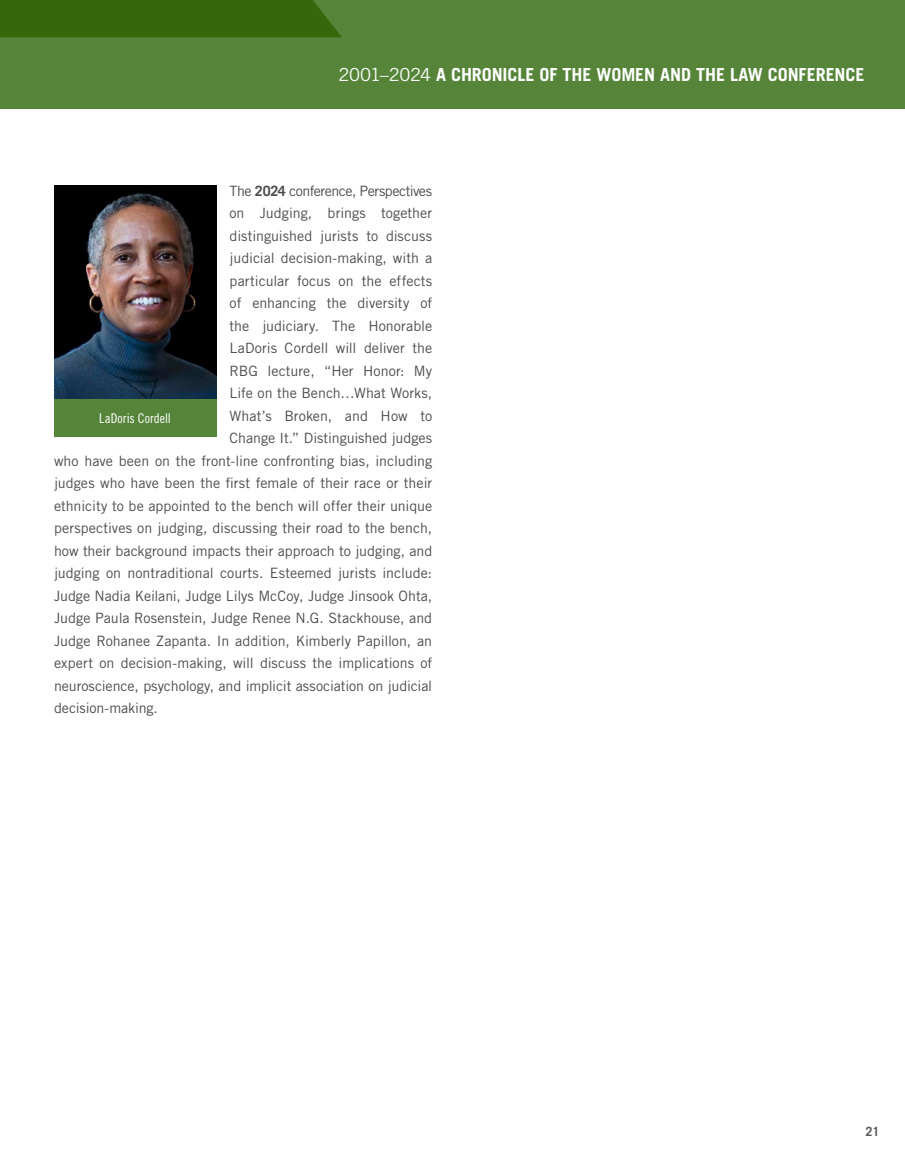
<style>
.page{position:relative;width:905px;height:1161px;background:#fff}
.page>*{position:absolute;margin:0;border:0;box-sizing:border-box;transform-origin:0 0}
.Running_Header{font:700 18px "Trade Gothic LT Std";letter-spacing:-.005em;color:#fff}
.Body_Copy{font:14.25px "Trade Gothic LT Std";color:#4b4c4d}
.Body_Copy-2{font:14.25px "Trade Gothic LT Std";letter-spacing:-.035em;color:#4b4c4d}
.Caption_White{font:13.5px "Trade Gothic LT Std Cn 18";letter-spacing:.005em;color:#fff}
.Body_Copy-3{font:700 12.75px "Trade Gothic LT Std";color:#57585a}
.s1{font-weight:400}
.s2{font-weight:700}
</style>
<div class="page">
<div style="left:0;top:0;width:904px;height:109px;background:#56853a"></div>
<div style="left:0;top:0;width:342px;height:37px;background:#37660b"></div>
<img style="left:54px;top:186px;width:162px;height:213px">
<div style="left:54px;top:399px;width:162px;height:37px;background:#56853a"></div>
<p class="Running_Header" style="left:338px;top:64px;width:527px"><span class="s1">2001–2024</span> A CHRONICLE OF THE WOMEN AND THE LAW CONFERENCE</p>
<p class="Body_Copy-2" style="left:230px;top:182px;width:204px">The <span class="s2">2024</span> conference, Perspectives</p>
<p class="Body_Copy" style="left:230px;top:205px;width:204px">on Judging, brings together</p>
<p class="Body_Copy" style="left:230px;top:227px;width:204px">distinguished jurists to discuss</p>
<p class="Body_Copy" style="left:230px;top:250px;width:204px">judicial decision-making, with a</p>
<p class="Body_Copy" style="left:230px;top:272px;width:204px">particular focus on the effects</p>
<p class="Body_Copy" style="left:230px;top:295px;width:204px">of enhancing the diversity of</p>
<p class="Body_Copy" style="left:230px;top:317px;width:204px">the judiciary. The Honorable</p>
<p class="Body_Copy" style="left:230px;top:340px;width:204px">LaDoris Cordell will deliver the</p>
<p class="Body_Copy" style="left:230px;top:362px;width:204px">RBG lecture, “Her Honor: My</p>
<p class="Body_Copy" style="left:230px;top:385px;width:204px">Life on the Bench…What Works,</p>
<p class="Body_Copy" style="left:230px;top:407px;width:204px">What’s Broken, and How to</p>
<p class="Body_Copy" style="left:230px;top:430px;width:204px">Change It.” Distinguished judges</p>
<p class="Body_Copy" style="left:54px;top:452px;width:380px">who have been on the front-line confronting bias, including</p>
<p class="Body_Copy" style="left:54px;top:475px;width:380px">judges who have been the first female of their race or their</p>
<p class="Body_Copy" style="left:54px;top:497px;width:380px">ethnicity to be appointed to the bench will offer their unique</p>
<p class="Body_Copy" style="left:54px;top:520px;width:379px">perspectives on judging, discussing their road to the bench,</p>
<p class="Body_Copy" style="left:54px;top:542px;width:380px">how their background impacts their approach to judging, and</p>
<p class="Body_Copy" style="left:54px;top:565px;width:380px">judging on nontraditional courts. Esteemed jurists include:</p>
<p class="Body_Copy" style="left:54px;top:587px;width:380px">Judge Nadia Keilani, Judge Lilys McCoy, Judge Jinsook Ohta,</p>
<p class="Body_Copy" style="left:54px;top:610px;width:380px">Judge Paula Rosenstein, Judge Renee N.G. Stackhouse, and</p>
<p class="Body_Copy" style="left:54px;top:632px;width:379px">Judge Rohanee Zapanta. In addition, Kimberly Papillon, an</p>
<p class="Body_Copy" style="left:54px;top:655px;width:379px">expert on decision-making, will discuss the implications of</p>
<p class="Body_Copy" style="left:54px;top:677px;width:380px">neuroscience, psychology, and implicit association on judicial</p>
<p class="Body_Copy" style="left:54px;top:700px;width:105px">decision-making.</p>
<p class="Caption_White" style="left:99px;top:410px;width:73px">LaDoris Cordell</p>
<p class="Body_Copy-3" style="left:865px;top:1123px;width:15px">21</p>
</div>
